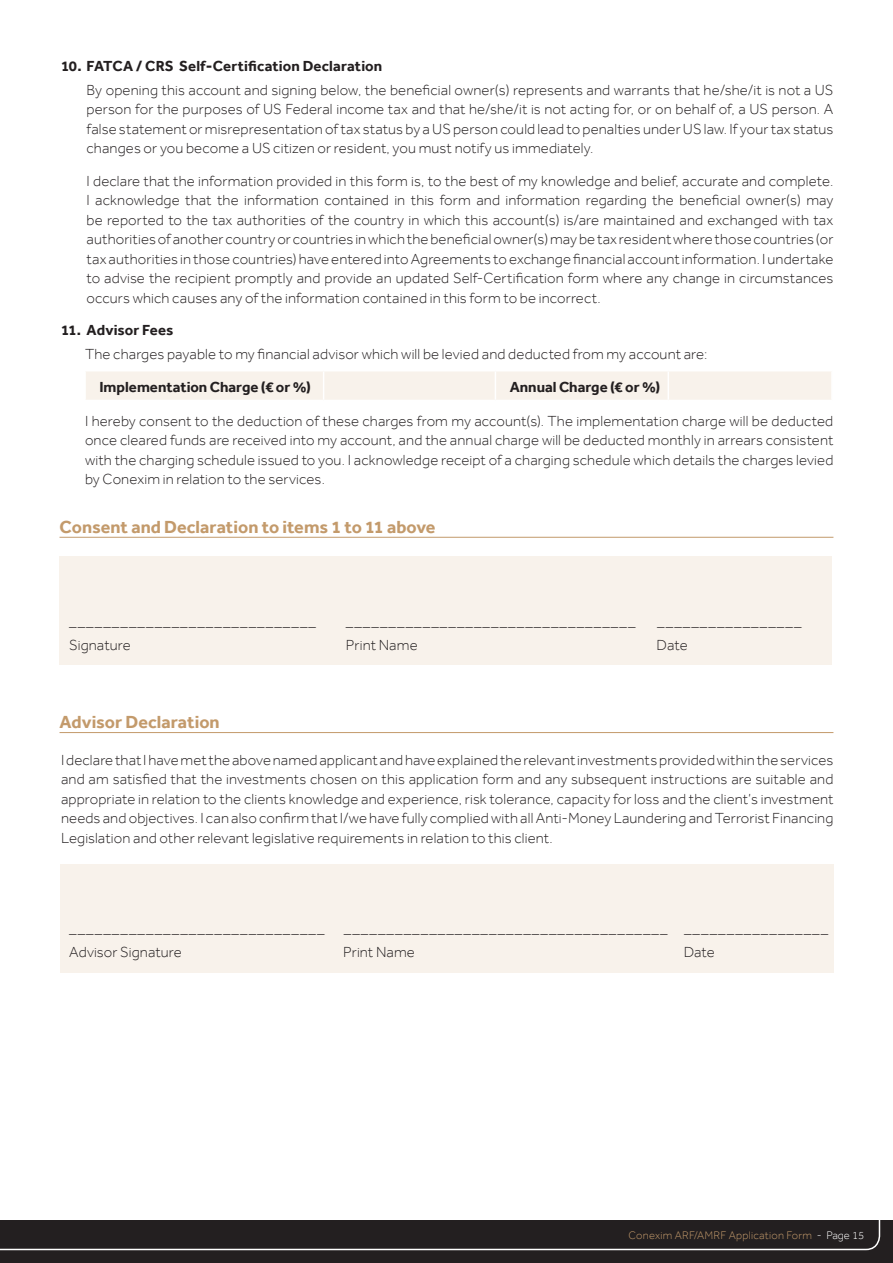
<style>
.page{position:relative;width:893px;height:1263px;background:#fff}
.page>*{position:absolute;margin:0;border:0;box-sizing:border-box;transform-origin:0 0}
._03_BODY{font:700 18px "Effra";color:#c39a6b}
._03_BODY-2{font:300 15px/19.5px "Effra";letter-spacing:.01em;color:#231f20;text-align:justify}
._03_BODY-3{font:700 15px "Effra";letter-spacing:.005em;color:#231f20}
.t1{font:300 11.25px "Effra";letter-spacing:.02em;color:#c39a6b}
.s1{color:#fff}
</style>
<div class="page">
<div style="left:0;top:1220px;width:893px;height:43px;background:#231f20"></div>
<svg style="left:0;top:1220px;width:880px;height:30px"></svg>
<div style="left:60px;top:556px;width:772px;height:108px;background:#f8f2eb"></div>
<div style="left:86px;top:371px;width:745px;height:29px;background:#f8f2eb"></div>
<hr style="left:667px;top:371px;width:2px;height:29px;background:#fff">
<hr style="left:60px;top:537px;width:773px;height:1px;background:#c39a6b">
<hr style="left:60px;top:732px;width:773px;height:1px;background:#c39a6b">
<div style="left:60px;top:864px;width:773px;height:108px;background:#f8f2eb"></div>
<p class="_03_BODY-3" style="left:61px;top:57px;width:323px">10. FATCA / CRS Self-Certification Declaration</p>
<p class="_03_BODY-2" style="left:87px;top:80px;width:748px">By opening this account and signing below, the beneficial owner(s) represents and warrants that he/she/it is not a US person for the purposes of US Federal income tax and that he/she/it is not acting for, or on behalf of, a US person. A false statement or misrepresentation of tax status by a US person could lead to penalties under US law. If your tax status changes or you become a US citizen or resident, you must notify us immediately.</p>
<p class="_03_BODY-2" style="left:87px;top:171px;width:748px">I declare that the information provided in this form is, to the best of my knowledge and belief, accurate and complete.<br>I acknowledge that the information contained in this form and information regarding the beneficial owner(s) may be reported to the tax authorities of the country in which this account(s) is/are maintained and exchanged with tax authoritiesof anothercountryorcountries inwhichthebeneficialowner(s)maybetax residentwherethosecountries (or tax authorities in those countries) have entered intoAgreements toexchange financial accountinformation. I undertake to advise the recipient promptly and provide an updated Self-Certification form where any change in circumstances occurs which causes any of the information contained in this form to be incorrect.</p>
<p class="_03_BODY-3" style="left:61px;top:321px;width:114px">11. Advisor Fees</p>
<p class="_03_BODY-2" style="left:85px;top:344px;width:624px">The charges payable to my financial advisor which will be levied and deducted from my account are:</p>
<p class="_03_BODY-3" style="left:99px;top:377px;width:213px">Implementation Charge (€ or %)</p>
<p class="_03_BODY-3" style="left:510px;top:377px;width:152px">Annual Charge (€ or %)</p>
<p class="_03_BODY-2" style="left:85px;top:411px;width:750px">I hereby consent to the deduction of these charges from my account(s). The implementation charge will be deducted once cleared funds are received into my account, and the annual charge will be deducted monthly in arrears consistent with the charging schedule issued to you. I acknowledge receipt of a charging schedule which details the charges levied by Conexim in relation to the services.</p>
<p class="_03_BODY" style="left:60px;top:516px;width:377px">Consent and Declaration to items 1 to 11 above</p>
<p class="_03_BODY-2" style="left:69px;top:612px;width:248px">_____________________________</p>
<p class="_03_BODY-2" style="left:346px;top:612px;width:291px">__________________________________</p>
<p class="_03_BODY-2" style="left:657px;top:612px;width:146px">_________________</p>
<p class="_03_BODY-2" style="left:69px;top:635px;width:63px">Signature</p>
<p class="_03_BODY-2" style="left:346px;top:635px;width:73px">Print Name</p>
<p class="_03_BODY-2" style="left:657px;top:635px;width:33px">Date</p>
<p class="_03_BODY" style="left:60px;top:711px;width:162px">Advisor Declaration</p>
<p class="_03_BODY-2" style="left:61px;top:750px;width:774px">I declare that I have met the above named applicant and have explained the relevant investments provided within the services and am satisfied that the investments chosen on this application form and any subsequent instructions are suitable and appropriate in relation to the clients knowledge and experience, risk tolerance, capacity for loss and the client’s investment needs and objectives. I can also confirm thatI/we have fully compliedwith allAnti-Money Laundering andTerrorist Financing Legislation and other relevant legislative requirements in relation to this client.</p>
<p class="_03_BODY-2" style="left:69px;top:918px;width:257px">______________________________</p>
<p class="_03_BODY-2" style="left:344px;top:918px;width:486px">______________________________________ _________________</p>
<p class="_03_BODY-2" style="left:69px;top:942px;width:114px">Advisor Signature</p>
<p class="_03_BODY-2" style="left:343px;top:942px;width:73px">Print Name</p>
<p class="_03_BODY-2" style="left:684px;top:942px;width:33px">Date</p>
<p class="t1" style="left:629px;top:1229px;width:237px">Conexim ARF/AMRF Application Form <span class="s1">- Page 15</span></p>
</div>
